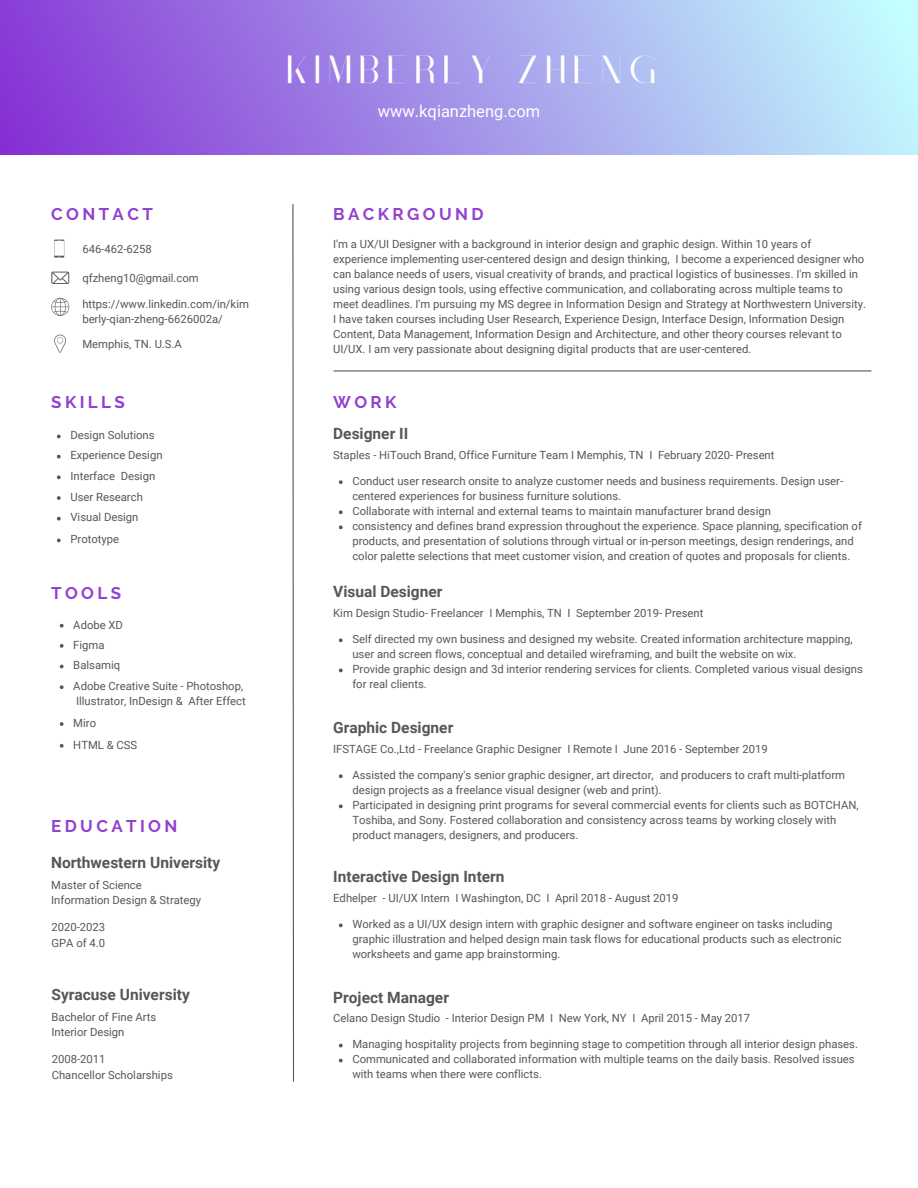
<style>
.page{position:relative;width:918px;height:1188px;background:#fff}
.page>*{position:absolute;margin:0;border:0;box-sizing:border-box;transform-origin:0 0}
.t1{font:39.3px "Black Gold VP Display";letter-spacing:.2em;color:#fff}
.t2{font:700 16.95px "Raleway";letter-spacing:.2em;color:#9241d1}
.t3{font:16.5px "Roboto";color:#fff}
.t4{font:700 15.45px "Roboto";color:#575757}
.t5{font:11.25px/15px "Roboto";color:#575757}
</style>
<div class="page">
<svg style="left:292px;top:204px;width:2px;height:878px;background:#9f9f9f"></svg>
<hr style="left:334px;top:370px;width:537px;height:2px;background:#575757">
<svg style="left:54px;top:240px;width:10px;height:18px"></svg>
<svg style="left:51px;top:298px;width:18px;height:18px"></svg>
<svg style="left:51px;top:272px;width:18px;height:12px"></svg>
<svg style="left:54px;top:335px;width:12px;height:18px"></svg>
<svg style="left:57px;top:435px;width:4px;height:3px"></svg>
<svg style="left:57px;top:455px;width:4px;height:4px"></svg>
<svg style="left:57px;top:475px;width:4px;height:4px"></svg>
<svg style="left:57px;top:496px;width:4px;height:4px"></svg>
<svg style="left:339px;top:480px;width:4px;height:4px"></svg>
<svg style="left:339px;top:510px;width:4px;height:4px"></svg>
<svg style="left:339px;top:525px;width:4px;height:4px"></svg>
<img style="left:0;top:0;width:918px;height:154px">
<svg style="left:339px;top:638px;width:4px;height:4px"></svg>
<svg style="left:339px;top:669px;width:4px;height:3px"></svg>
<svg style="left:339px;top:774px;width:4px;height:4px"></svg>
<svg style="left:339px;top:804px;width:4px;height:4px"></svg>
<svg style="left:339px;top:923px;width:4px;height:4px"></svg>
<svg style="left:339px;top:1044px;width:4px;height:3px"></svg>
<svg style="left:339px;top:1059px;width:4px;height:3px"></svg>
<svg style="left:57px;top:517px;width:4px;height:4px"></svg>
<svg style="left:57px;top:539px;width:4px;height:3px"></svg>
<svg style="left:60px;top:624px;width:4px;height:4px"></svg>
<svg style="left:60px;top:644px;width:4px;height:4px"></svg>
<svg style="left:60px;top:665px;width:4px;height:3px"></svg>
<svg style="left:60px;top:685px;width:4px;height:4px"></svg>
<svg style="left:60px;top:722px;width:4px;height:4px"></svg>
<svg style="left:60px;top:744px;width:4px;height:4px"></svg>
<h1 class="t1" style="left:287px;top:46px;width:370px">KIMBERLY ZHENG</h1>
<h3 class="t3" style="left:378px;top:101px;width:164px">www.kqianzheng.com</h3>
<h2 class="t2" style="left:51px;top:205px;width:103px">CONTACT</h2>
<h2 class="t2" style="left:333px;top:204px;width:152px">BACKRGOUND</h2>
<p class="t5" style="left:82px;top:242px;width:71px">646-462-6258</p>
<p class="t5" style="left:82px;top:270px;width:118px">qfzheng10@gmail.com</p>
<p class="t5" style="left:82px;top:297px;width:168px">https://www.linkedin.com/in/kim berly-qian-zheng-6626002a/</p>
<p class="t5" style="left:82px;top:336px;width:101px">Memphis, TN. U.S.A</p>
<h2 class="t2" style="left:51px;top:392px;width:75px">SKILLS</h2>
<p class="t5" style="left:70px;top:425px;width:94px;line-height:20.5px">Design Solutions<br>Experience Design<br>Interface Design<br>User Research</p>
<p class="t5" style="left:70px;top:507px;width:70px;line-height:21.8px">Visual Design<br>Prototype</p>
<h2 class="t2" style="left:51px;top:583px;width:71px">TOOLS</h2>
<p class="t5" style="left:73px;top:614px;width:171px;line-height:20.5px">Adobe XD<br>Figma<br>Balsamiq<br>Adobe Creative Suite - Photoshop,</p>
<p class="t5" style="left:73px;top:690px;width:174px;line-height:21.8px">Illustrator, InDesign &amp; After Effect<br>Miro<br>HTML &amp; CSS</p>
<h2 class="t2" style="left:51px;top:817px;width:128px">EDUCATION</h2>
<h3 class="t4" style="left:51px;top:854px;width:170px">Northwestern University</h3>
<p class="t5" style="left:51px;top:878px;width:152px">Master of Science<br>Information Design &amp; Strategy</p>
<p class="t5" style="left:52px;top:919px;width:55px;line-height:16.2px">2020-2023<br>GPA of 4.0</p>
<h3 class="t4" style="left:52px;top:986px;width:140px">Syracuse University</h3>
<p class="t5" style="left:52px;top:1010px;width:106px">Bachelor of Fine Arts<br>Interior Design</p>
<p class="t5" style="left:52px;top:1051px;width:123px;line-height:16.2px">2008-2011<br>Chancellor Scholarships</p>
<p class="t5" style="left:333px;top:236px;width:534px">I'm a UX/UI Designer with a background in interior design and graphic design. Within 10 years of experience implementing user-centered design and design thinking, I become a experienced designer who can balance needs of users, visual creativity of brands, and practical logistics of businesses. I'm skilled in using various design tools, using effective communication, and collaborating across multiple teams to meet deadlines. I'm pursuing my MS degree in Information Design and Strategy at Northwestern University.<br>I have taken courses including User Research, Experience Design, Interface Design, Information Design Content, Data Management, Information Design and Architecture, and other theory courses relevant to UI/UX. I am very passionate about designing digital products that are user-centered.</p>
<h2 class="t2" style="left:333px;top:392px;width:65px">WORK</h2>
<h3 class="t4" style="left:333px;top:425px;width:77px">Designer II</h3>
<p class="t5" style="left:333px;top:447px;width:443px">Staples - HiTouch Brand, Office Furniture Team I Memphis, TN I February 2020- Present</p>
<p class="t5" style="left:352px;top:474px;width:511px">Conduct user research onsite to analyze customer needs and business requirements. Design user&shy;centered experiences for business furniture solutions.<br>Collaborate with internal and external teams to maintain manufacturer brand design<br>consistency and defines brand expression throughout the experience. Space planning, specification of products, and presentation of solutions through virtual or in-person meetings, design renderings, and color palette selections that meet customer vision, and creation of quotes and proposals for clients.</p>
<h3 class="t4" style="left:333px;top:583px;width:111px">Visual Designer</h3>
<p class="t5" style="left:333px;top:606px;width:372px">Kim Design Studio- Freelancer I Memphis, TN I September 2019- Present</p>
<p class="t5" style="left:352px;top:632px;width:512px">Self directed my own business and designed my website. Created information architecture mapping, user and screen flows, conceptual and detailed wireframing, and built the website on wix.<br>Provide graphic design and 3d interior rendering services for clients. Completed various visual designs for real clients.</p>
<h3 class="t4" style="left:333px;top:719px;width:122px">Graphic Designer</h3>
<p class="t5" style="left:333px;top:741px;width:436px">IFSTAGE Co.,Ltd - Freelance Graphic Designer I Remote I June 2016 - September 2019</p>
<p class="t5" style="left:352px;top:768px;width:508px">Assisted the company's senior graphic designer, art director, and producers to craft multi-platform design projects as a freelance visual designer (web and print).<br>Participated in designing print programs for several commercial events for clients such as BOTCHAN, Toshiba, and Sony. Fostered collaboration and consistency across teams by working closely with product managers, designers, and producers.</p>
<h3 class="t4" style="left:333px;top:868px;width:173px">Interactive Design Intern</h3>
<p class="t5" style="left:333px;top:891px;width:347px">Edhelper - UI/UX Intern I Washington, DC I April 2018 - August 2019</p>
<p class="t5" style="left:352px;top:917px;width:491px">Worked as a UI/UX design intern with graphic designer and software engineer on tasks including graphic illustration and helped design main task flows for educational products such as electronic worksheets and game app brainstorming.</p>
<h3 class="t4" style="left:333px;top:988px;width:117px">Project Manager</h3>
<p class="t5" style="left:333px;top:1011px;width:419px">Celano Design Studio - Interior Design PM I New York, NY I April 2015 - May 2017</p>
<p class="t5" style="left:352px;top:1037px;width:507px">Managing hospitality projects from beginning stage to competition through all interior design phases.<br>Communicated and collaborated information with multiple teams on the daily basis. Resolved issues with teams when there were conflicts.</p>
</div>
